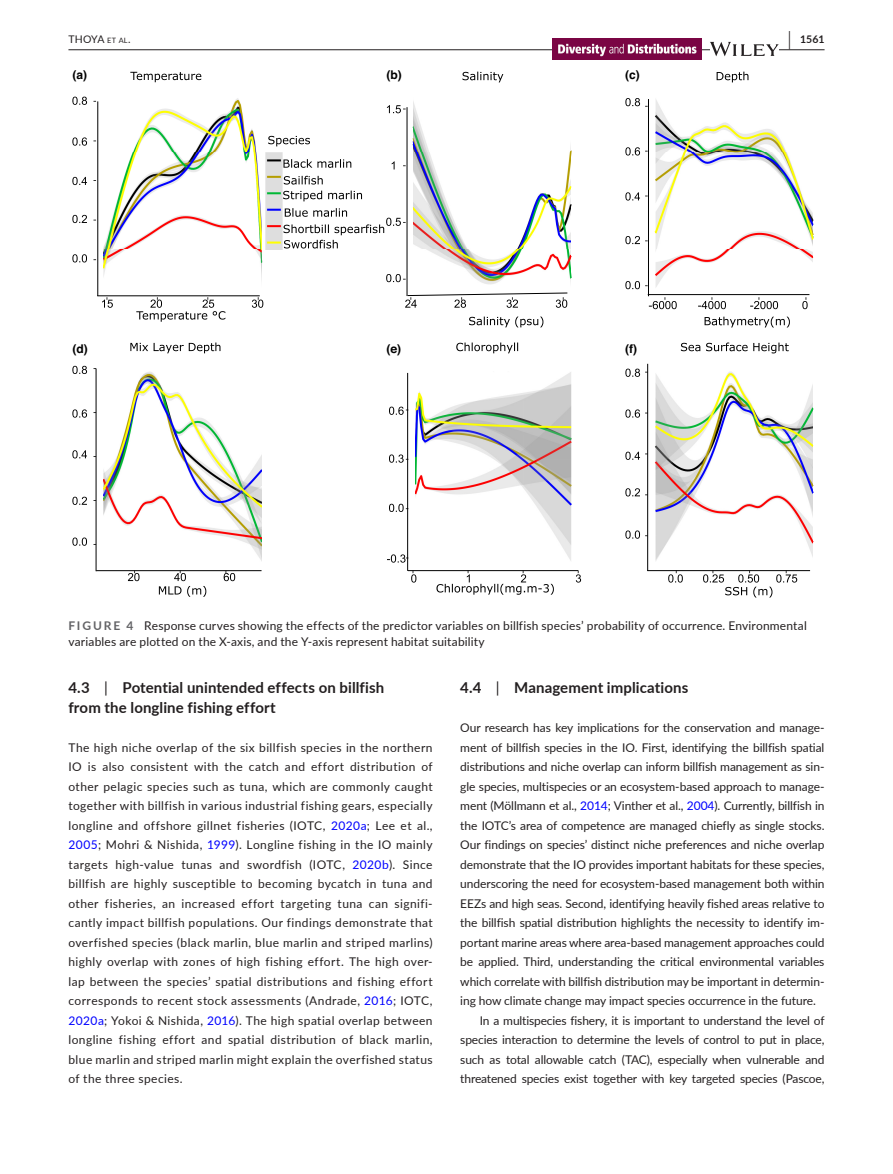
<style>
.page{position:relative;width:893px;height:1174px;background:#fff}
.page>*{position:absolute;margin:0;border:0;box-sizing:border-box;transform-origin:0 0}
.t1{font:700 15px/19.5px "Lato";letter-spacing:.005em;color:#231f20}
.t2{font:12px/19.5px "Lato";letter-spacing:-.005em;color:#231f20;text-align:justify}
.t3{font:12px/16.5px "Lato";letter-spacing:.015em;color:#231f20}
.t4{font:700 12px "Helvetica";color:#000}
.t5{font:10.5px "Lato";color:#231f20}
.t6{font:700 10.5px "Lato";color:#231f20}
.s1{font-size:7.35px}
.s2{font-size:19.5px}
.s3{font-weight:700;color:#636366}
.s4{font-weight:400}
.s5{color:#00f}
</style>
<div class="page">
<hr style="left:68px;top:49px;width:756px;height:1px;background:#231f20">
<img style="left:553px;top:39px;width:148px;height:20px">
<svg style="left:710px;top:42px;width:69px;height:14px"></svg>
<svg style="left:93px;top:368px;width:169px;height:180px"></svg>
<hr style="left:97px;top:101px;width:1px;height:195px;background:#000">
<hr style="left:407px;top:107px;width:1px;height:189px;background:#000">
<hr style="left:648px;top:99px;width:1px;height:197px;background:#000">
<hr style="left:96px;top:368px;width:1px;height:203px;background:#000">
<hr style="left:407px;top:373px;width:1px;height:198px;background:#000">
<hr style="left:647px;top:364px;width:1px;height:207px;background:#000">
<hr style="left:96px;top:570px;width:166px;height:1px;background:#000">
<hr style="left:97px;top:295px;width:163px;height:1px;background:#000">
<hr style="left:648px;top:294px;width:161px;height:1px;background:#000">
<hr style="left:647px;top:570px;width:163px;height:1px;background:#000">
<hr style="left:408px;top:570px;width:170px;height:1px;background:#000">
<svg style="left:705px;top:317px;width:85px;height:10px"></svg>
<svg style="left:469px;top:316px;width:74px;height:11px"></svg>
<svg style="left:130px;top:72px;width:71px;height:10px"></svg>
<svg style="left:462px;top:72px;width:41px;height:10px"></svg>
<svg style="left:717px;top:72px;width:31px;height:10px"></svg>
<svg style="left:130px;top:342px;width:90px;height:11px"></svg>
<svg style="left:456px;top:342px;width:62px;height:11px"></svg>
<svg style="left:681px;top:342px;width:108px;height:11px"></svg>
<svg style="left:72px;top:254px;width:15px;height:8px"></svg>
<svg style="left:72px;top:215px;width:15px;height:8px"></svg>
<svg style="left:72px;top:177px;width:15px;height:8px"></svg>
<svg style="left:72px;top:137px;width:15px;height:9px"></svg>
<svg style="left:72px;top:97px;width:15px;height:8px"></svg>
<svg style="left:102px;top:297px;width:11px;height:11px"></svg>
<svg style="left:136px;top:297px;width:89px;height:25px"></svg>
<svg style="left:252px;top:297px;width:11px;height:11px"></svg>
<svg style="left:405px;top:292px;width:163px;height:16px"></svg>
<svg style="left:649px;top:297px;width:28px;height:12px"></svg>
<svg style="left:698px;top:297px;width:28px;height:12px"></svg>
<svg style="left:750px;top:297px;width:28px;height:12px"></svg>
<svg style="left:802px;top:297px;width:6px;height:12px"></svg>
<svg style="left:93px;top:100px;width:479px;height:182px"></svg>
<svg style="left:625px;top:98px;width:23px;height:9px"></svg>
<svg style="left:625px;top:147px;width:189px;height:142px"></svg>
<svg style="left:625px;top:368px;width:189px;height:177px"></svg>
<svg style="left:72px;top:537px;width:15px;height:9px"></svg>
<svg style="left:72px;top:497px;width:15px;height:8px"></svg>
<svg style="left:72px;top:450px;width:15px;height:8px"></svg>
<svg style="left:72px;top:409px;width:15px;height:9px"></svg>
<svg style="left:72px;top:366px;width:15px;height:8px"></svg>
<svg style="left:387px;top:554px;width:21px;height:8px"></svg>
<svg style="left:389px;top:387px;width:27px;height:125px"></svg>
<svg style="left:128px;top:570px;width:12px;height:11px"></svg>
<svg style="left:159px;top:570px;width:47px;height:27px"></svg>
<svg style="left:224px;top:570px;width:11px;height:11px"></svg>
<svg style="left:411px;top:570px;width:170px;height:25px"></svg>
<svg style="left:668px;top:570px;width:15px;height:12px"></svg>
<svg style="left:703px;top:570px;width:94px;height:27px"></svg>
<img style="left:104px;top:98px;width:157px;height:184px">
<img style="left:413px;top:100px;width:158px;height:184px">
<img style="left:655px;top:100px;width:158px;height:188px">
<img style="left:266px;top:152px;width:17px;height:98px">
<img style="left:104px;top:372px;width:157px;height:188px">
<img style="left:416px;top:372px;width:156px;height:189px">
<img style="left:655px;top:372px;width:158px;height:189px">
<p class="t5" style="left:68px;top:31px;width:64px">THOYA <span class="s1">et al</span>.</p>
<p class="t6" style="left:789px;top:31px;width:37px"><span class="s2">|</span> 1561</p>
<p class="t4" style="left:73px;top:65px;width:16px">(a)</p>
<p class="t4" style="left:387px;top:65px;width:17px">(b)</p>
<p class="t4" style="left:625px;top:65px;width:16px">(c)</p>
<p class="t4" style="left:73px;top:339px;width:17px">(d)</p>
<p class="t4" style="left:387px;top:339px;width:16px">(e)</p>
<p class="t4" style="left:625px;top:339px;width:13px">(f)</p>
<p class="t3" style="left:68px;top:616px;width:740px"><span class="s3">FIGURE 4</span> Response curves showing the effects of the predictor variables on billfish species’ probability of occurrence. Environmental variables are plotted on the X-axis, and the Y-axis represent habitat suitability</p>
<p class="t1" style="left:68px;top:677px;width:317px">4.3 <span class="s4">|</span> Potential unintended effects on billfish from the longline fishing effort</p>
<p class="t2" style="left:68px;top:737px;width:366px">The high niche overlap of the six billfish species in the northern IO is also consistent with the catch and effort distribution of other pelagic species such as tuna, which are commonly caught together with billfish in various industrial fishing gears, especially longline and offshore gillnet fisheries (IOTC, <span class="s5">2020a</span>; Lee et al., <span class="s5">2005</span>; Mohri &amp; Nishida, <span class="s5">1999</span>). Longline fishing in the IO mainly targets high-value tunas and swordfish (IOTC, <span class="s5">2020b</span>). Since billfish are highly susceptible to becoming bycatch in tuna and other fisheries, an increased effort targeting tuna can signifi&shy;cantly impact billfish populations. Our findings demonstrate that overfished species (black marlin, blue marlin and striped marlins) highly overlap with zones of high fishing effort. The high over&shy;lap between the species’ spatial distributions and fishing effort corresponds to recent stock assessments (Andrade, <span class="s5">2016</span>; IOTC, <span class="s5">2020a</span>; Yokoi &amp; Nishida, <span class="s5">2016</span>). The high spatial overlap between longline fishing effort and spatial distribution of black marlin, blue marlin and striped marlin might explain the overfished status of the three species.</p>
<p class="t1" style="left:460px;top:677px;width:229px">4.4 <span class="s4">|</span> Management implications</p>
<p class="t2" style="left:460px;top:717px;width:366px">Our research has key implications for the conservation and manage-</p>
<p class="t2" style="left:460px;top:737px;width:366px">ment of billfish species in the IO. First, identifying the billfish spatial</p>
<p class="t2" style="left:460px;top:756px;width:366px">distributions and niche overlap can inform billfish management as sin-</p>
<p class="t2" style="left:460px;top:776px;width:366px">gle species, multispecies or an ecosystem-based approach to manage-</p>
<p class="t2" style="left:460px;top:795px;width:366px">ment (Möllmann et al., <span class="s5">2014</span>; Vinther et al., <span class="s5">2004</span>). Currently, billfish in</p>
<p class="t2" style="left:460px;top:815px;width:366px">the IOTC’s area of competence are managed chiefly as single stocks.</p>
<p class="t2" style="left:460px;top:834px;width:366px">Our findings on species’ distinct niche preferences and niche overlap</p>
<p class="t2" style="left:460px;top:854px;width:366px">demonstrate that the IO provides important habitats for these species,</p>
<p class="t2" style="left:460px;top:873px;width:366px">underscoring the need for ecosystem-based management both within</p>
<p class="t2" style="left:460px;top:893px;width:366px">EEZs and high seas. Second, identifying heavily fished areas relative to</p>
<p class="t2" style="left:460px;top:912px;width:366px">the billfish spatial distribution highlights the necessity to identify im-</p>
<p class="t2" style="left:460px;top:932px;width:366px">portant marine areas where area-based management approaches could</p>
<p class="t2" style="left:460px;top:951px;width:366px">be applied. Third, understanding the critical environmental variables</p>
<p class="t2" style="left:460px;top:971px;width:366px">which correlate with billfish distribution may be important in determin-</p>
<p class="t2" style="left:460px;top:990px;width:357px">ing how climate change may impact species occurrence in the future.</p>
<p class="t2" style="left:480px;top:1010px;width:346px">In a multispecies fishery, it is important to understand the level of</p>
<p class="t2" style="left:460px;top:1029px;width:366px">species interaction to determine the levels of control to put in place,</p>
<p class="t2" style="left:460px;top:1049px;width:366px">such as total allowable catch (TAC), especially when vulnerable and</p>
<p class="t2" style="left:460px;top:1068px;width:366px">threatened species exist together with key targeted species (Pascoe,</p>
</div>
